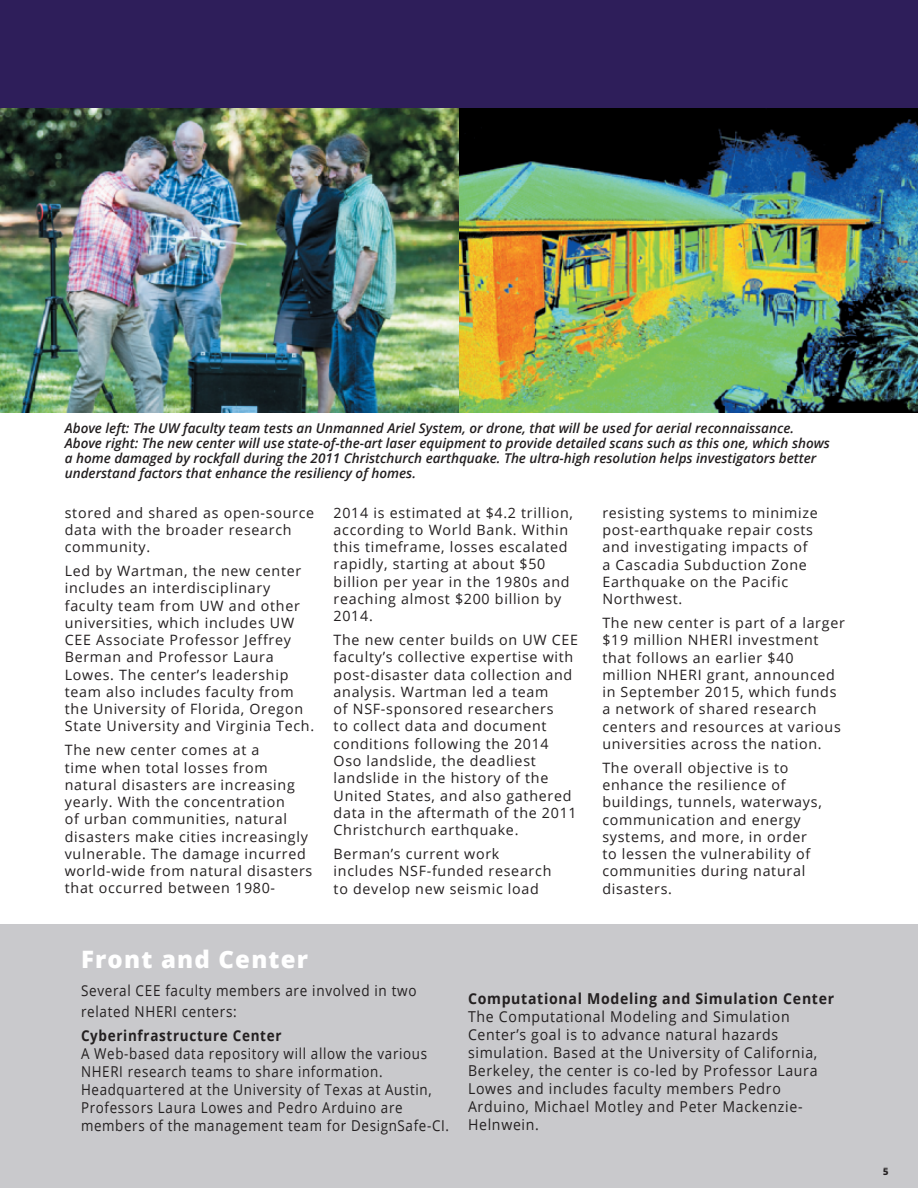
<style>
.page{position:relative;width:918px;height:1188px;background:#fff}
.page>*{position:absolute;margin:0;border:0;box-sizing:border-box;transform-origin:0 0}
.t1{font:800 24px "Open Sans";letter-spacing:.05em;color:#fff}
.t2{font:15px/18px "Open Sans";letter-spacing:.05em;color:#231f20;scale:.94 1}
.t3{font:15px/18px "Open Sans";letter-spacing:.05em;color:#231f20;scale:.89 1}
.t4{font:15px/21px "Open Sans";letter-spacing:.05em;color:#231f20;scale:.9 1}
.t5{font:700 15px "Open Sans";letter-spacing:.05em;color:#231f20;scale:.94 1}
.t6{font:700 15px "Open Sans";letter-spacing:.05em;color:#231f20;scale:.9 1}
.t7{font:14.25px/17.2px "Open Sans";letter-spacing:.05em;color:#231f20}
.t8{font:italic 600 13.5px/15px "Open Sans";color:#231f20}
.t9{font:700 9px "Encode Sans Normal";color:#231f20}
</style>
<div class="page">
<div style="left:0;top:924px;width:918px;height:264px;background:#c9c9cc"></div>
<div style="left:0;top:0;width:918px;height:108px;background:#2e1e5a"></div>
<img style="left:0;top:108px;width:918px;height:305px">
<p class="t8" style="left:65px;top:421px;width:767px">Above left: The UW faculty team tests an Unmanned Ariel System, or drone, that will be used for aerial reconnaissance.<br>Above right: The new center will use state-of-the-art laser equipment to provide detailed scans such as this one, which shows a home damaged by rockfall during the 2011 Christchurch earthquake. The ultra-high resolution helps investigators better understand factors that enhance the resiliency of homes.</p>
<p class="t7" style="left:65px;top:503px;width:251px">stored and shared as open-source data with the broader research community.</p>
<p class="t7" style="left:65px;top:562px;width:251px">Led by Wartman, the new center includes an interdisciplinary faculty team from UW and other universities, which includes UW<br>CEE Associate Professor Jeffrey<br>Berman and Professor Laura<br>Lowes. The center’s leadership team also includes faculty from the University of Florida, Oregon<br>State University and Virginia Tech.</p>
<p class="t7" style="left:65px;top:741px;width:249px">The new center comes at a<br>time when total losses from natural disasters are increasing yearly. With the concentration<br>of urban communities, natural disasters make cities increasingly vulnerable. The damage incurred world-wide from natural disasters that occurred between 1980-</p>
<p class="t7" style="left:334px;top:504px;width:241px">2014 is estimated at $4.2 trillion, according to World Bank. Within this timeframe, losses escalated rapidly, starting at about $50 billion per year in the 1980s and reaching almost $200 billion by<br>2014.</p>
<p class="t7" style="left:334px;top:631px;width:246px">The new center builds on UW CEE faculty’s collective expertise with post-disaster data collection and analysis. Wartman led a team<br>of NSF-sponsored researchers<br>to collect data and document conditions following the 2014<br>Oso landslide, the deadliest landslide in the history of the<br>United States, and also gathered data in the aftermath of the 2011<br>Christchurch earthquake.</p>
<p class="t7" style="left:334px;top:845px;width:219px">Berman’s current work includes NSF-funded research to develop new seismic load</p>
<p class="t7" style="left:602px;top:504px;width:217px">resisting systems to minimize post-earthquake repair costs and investigating impacts of a Cascadia Subduction Zone<br>Earthquake on the Pacific<br>Northwest.</p>
<p class="t7" style="left:602px;top:614px;width:244px">The new center is part of a larger $19 million NHERI investment that follows an earlier $40 million NHERI grant, announced in September 2015, which funds a network of shared research centers and resources at various universities across the nation.</p>
<p class="t7" style="left:602px;top:759px;width:221px">The overall objective is to enhance the resilience of buildings, tunnels, waterways, communication and energy systems, and more, in order to lessen the vulnerability of communities during natural disasters.</p>
<h1 class="t1" style="left:81px;top:941px;width:229px">Front and Center</h1>
<p class="t4" style="left:81px;top:979px;width:374px">Several CEE faculty members are involved in two related NHERI centers:</p>
<p class="t6" style="left:81px;top:1025px;width:224px">Cyberinfrastructure Center</p>
<p class="t3" style="left:81px;top:1045px;width:415px">A Web-based data repository will allow the various NHERI research teams to share information.<br>Headquartered at the University of Texas at Austin, Professors Laura Lowes and Pedro Arduino are members of the management team for DesignSafe-CI.</p>
<p class="t5" style="left:468px;top:988px;width:391px">Computational Modeling and Simulation Center</p>
<p class="t2" style="left:468px;top:1007px;width:373px">The Computational Modeling and Simulation Center’s goal is to advance natural hazards simulation. Based at the University of California, Berkeley, the center is co-led by Professor Laura Lowes and includes faculty members Pedro Arduino, Michael Motley and Peter Mackenzie-Helnwein.</p>
<p class="t9" style="left:883px;top:1165px;width:7px">5</p>
</div>
